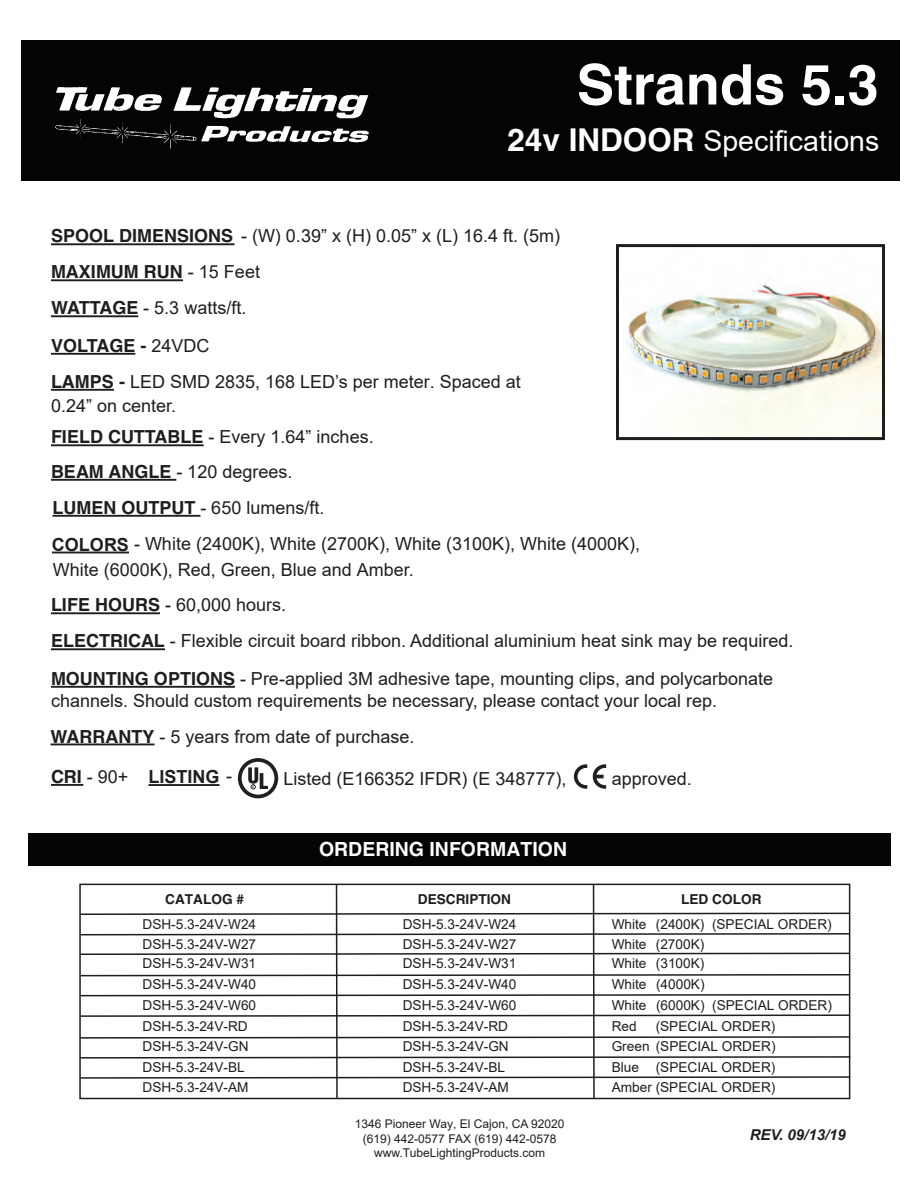
<style>
.page{position:relative;width:918px;height:1188px;background:#fff}
.page>*{position:absolute;margin:0;border:0;box-sizing:border-box;transform-origin:0 0}
.t1{font:700 55.95px "Helvetica";color:#fff}
.t2{font:28.5px "Arial";color:#fff}
.t3{font:700 19.5px "Helvetica";color:#fff}
.t4{font:18px/24px "Arial";color:#201d1e}
.t5{font:18px/26.1px "Arial";color:#211e1e}
.t6{font:18px "Arial";color:#201e1e}
.t7{font:700 18px "Helvetica";color:#201d1e}
.t8{font:700 18px "Arial";color:#201e1e}
.t9{font:italic 700 15px "Arial";color:#201d1e}
.t10{font:13.65px/20.4px "Arial";color:#201d1e}
.t11{font:700 13.65px "Helvetica";color:#201d1e}
.t12{font:12px/14.4px "Arial";color:#201d1e;text-align:center}
.s1{font-family:"Helvetica";font-weight:700;font-size:31.5px}
.s2{font-family:"Helvetica";font-weight:700}
.s3{font-family:"Arial";font-weight:400}
.s4{font-weight:700}
.s5{font-weight:400}
</style>
<div class="page">
<div style="left:21px;top:40px;width:879px;height:140px;background:#040503"></div>
<img style="left:55px;top:87px;width:314px;height:62px">
<hr style="left:51px;top:243px;width:184px;height:2px;background:#201d1e">
<hr style="left:51px;top:279px;width:132px;height:2px;background:#201d1e">
<hr style="left:51px;top:315px;width:87px;height:2px;background:#201d1e">
<hr style="left:51px;top:353px;width:84px;height:2px;background:#201d1e">
<hr style="left:51px;top:389px;width:63px;height:2px;background:#201d1e">
<hr style="left:51px;top:444px;width:153px;height:2px;background:#201d1e">
<hr style="left:51px;top:479px;width:125px;height:2px;background:#201d1e">
<hr style="left:51px;top:612px;width:109px;height:2px;background:#201d1e">
<hr style="left:51px;top:784px;width:32px;height:2px;background:#201d1e">
<hr style="left:51px;top:648px;width:114px;height:2px;background:#201d1e">
<hr style="left:51px;top:686px;width:184px;height:2px;background:#201d1e">
<img style="left:627px;top:283px;width:254px;height:153px">
<div style="left:616px;top:244px;width:269px;height:196px;border:3px solid #201d1e"></div>
<hr style="left:52px;top:515px;width:148px;height:2px;background:#201d1e">
<hr style="left:51px;top:744px;width:104px;height:1px;background:#201d1e">
<div style="left:79px;top:884px;width:771px;height:215px;border:2px solid #201d1e"></div>
<svg style="left:79px;top:912px;width:772px;height:4px"></svg>
<svg style="left:79px;top:932px;width:772px;height:4px"></svg>
<svg style="left:79px;top:952px;width:772px;height:4px"></svg>
<svg style="left:79px;top:973px;width:772px;height:4px"></svg>
<svg style="left:79px;top:993px;width:772px;height:4px"></svg>
<svg style="left:79px;top:1014px;width:772px;height:4px"></svg>
<svg style="left:79px;top:1035px;width:772px;height:4px"></svg>
<hr style="left:336px;top:884px;width:2px;height:215px;background:#201d1e">
<hr style="left:593px;top:884px;width:2px;height:215px;background:#201d1e">
<svg style="left:79px;top:1055px;width:772px;height:4px"></svg>
<svg style="left:79px;top:1076px;width:772px;height:3px"></svg>
<div style="left:29px;top:833px;width:862px;height:33px;background:#050504"></div>
<hr style="left:52px;top:552px;width:77px;height:1px;background:#211e1e">
<svg style="left:238px;top:758px;width:40px;height:40px"></svg>
<hr style="left:149px;top:784px;width:71px;height:2px;background:#201e1e">
<svg style="left:574px;top:764px;width:13px;height:25px"></svg>
<svg style="left:593px;top:764px;width:13px;height:25px"></svg>
<h1 class="t1" style="left:577px;top:51px;width:303px">Strands 5.3</h1>
<h2 class="t2" style="left:507px;top:121px;width:373px"><span class="s1">24v INDOOR</span> Specifications</h2>
<p class="t4" style="left:51px;top:224px;width:511px"><span class="s2">SPOOL DIMENSIONS</span> - (W) 0.39” x (H) 0.05” x (L) 16.4 ft. (5m)</p>
<p class="t7" style="left:51px;top:261px;width:211px">MAXIMUM RUN <span class="s3">- 15 Feet</span></p>
<p class="t4" style="left:51px;top:296px;width:197px"><span class="s2">WATTAGE</span> - 5.3 watts/ft.</p>
<p class="t7" style="left:51px;top:335px;width:160px">VOLTAGE - <span class="s3">24VDC</span></p>
<p class="t4" style="left:51px;top:369px;width:471px"><span class="s2">LAMPS -</span> LED SMD 2835, 168 LED’s per meter. Spaced at<br>0.24” on center.</p>
<p class="t4" style="left:51px;top:420px;width:324px;line-height:34.5px"><span class="s2">FIELD CUTTABLE</span> - Every 1.64” inches.<br><span class="s2">BEAM ANGLE</span> - 120 degrees.</p>
<p class="t4" style="left:52px;top:495px;width:273px"><span class="s2">LUMEN OUTPUT</span> - 650 lumens/ft.</p>
<p class="t5" style="left:52px;top:531px;width:590px"><span class="s4">COLORS</span> - White (2400K), White (2700K), White (3100K), White (4000K),<br>White (6000K), Red, Green, Blue and Amber.</p>
<p class="t4" style="left:51px;top:593px;width:237px"><span class="s2">LIFE HOURS</span> - 60,000 hours.</p>
<p class="t4" style="left:51px;top:622px;width:744px;line-height:37.5px"><span class="s2">ELECTRICAL</span> - Flexible circuit board ribbon. Additional aluminium heat sink may be required.<br><span class="s2">MOUNTING OPTIONS</span> - Pre-applied 3M adhesive tape, mounting clips, and polycarbonate</p>
<p class="t4" style="left:51px;top:689px;width:668px">channels. Should custom requirements be necessary, please contact your local rep.</p>
<p class="t4" style="left:51px;top:724px;width:366px"><span class="s2">WARRANTY</span> - 5 years from date of purchase.</p>
<p class="t4" style="left:51px;top:765px;width:79px"><span class="s2">CRI</span> - 90+</p>
<p class="t8" style="left:149px;top:764px;width:85px">LISTING <span class="s5">-</span></p>
<p class="t6" style="left:284px;top:766px;width:285px">Listed (E166352 IFDR) (E 348777),</p>
<p class="t6" style="left:612px;top:766px;width:82px">approved.</p>
<p class="t3" style="left:319px;top:837px;width:250px">ORDERING INFORMATION</p>
<p class="t11" style="left:165px;top:891px;width:80px">CATALOG #</p>
<p class="t11" style="left:418px;top:891px;width:95px">DESCRIPTION</p>
<p class="t11" style="left:681px;top:891px;width:82px">LED COLOR</p>
<p class="t10" style="left:142px;top:914px;width:115px">DSH-5.3-24V-W24<br>DSH-5.3-24V-W27</p>
<p class="t10" style="left:142px;top:953px;width:115px;line-height:20.9px">DSH-5.3-24V-W31<br>DSH-5.3-24V-W40</p>
<p class="t10" style="left:403px;top:914px;width:115px">DSH-5.3-24V-W24<br>DSH-5.3-24V-W27</p>
<p class="t10" style="left:403px;top:953px;width:115px;line-height:20.9px">DSH-5.3-24V-W31<br>DSH-5.3-24V-W40</p>
<p class="t10" style="left:612px;top:914px;width:222px">White (2400K) (SPECIAL ORDER)</p>
<p class="t10" style="left:612px;top:934px;width:94px">White (2700K)</p>
<p class="t10" style="left:612px;top:974px;width:94px">White (4000K)</p>
<p class="t10" style="left:612px;top:953px;width:94px">White (3100K)</p>
<p class="t10" style="left:142px;top:995px;width:115px">DSH-5.3-24V-W60</p>
<p class="t10" style="left:403px;top:995px;width:115px">DSH-5.3-24V-W60</p>
<p class="t10" style="left:142px;top:1016px;width:108px">DSH-5.3-24V-RD<br>DSH-5.3-24V-GN<br>DSH-5.3-24V-BL<br>DSH-5.3-24V-AM</p>
<p class="t10" style="left:403px;top:1016px;width:108px">DSH-5.3-24V-RD<br>DSH-5.3-24V-GN<br>DSH-5.3-24V-BL<br>DSH-5.3-24V-AM</p>
<p class="t10" style="left:612px;top:995px;width:222px;line-height:20.9px">White (6000K) (SPECIAL ORDER)<br>Red</p>
<p class="t10" style="left:612px;top:1016px;width:165px;text-align:justify;text-indent:44px">(SPECIAL ORDER)<br>Green (SPECIAL ORDER)<br>Blue (SPECIAL ORDER)<br>Amber (SPECIAL ORDER)</p>
<p class="t12" style="left:355px;top:1117px;width:211px">1346 Pioneer Way, El Cajon, CA 92020 (619) 442-0577 FAX (619) 442-0578 www.TubeLightingProducts.com</p>
<p class="t9" style="left:750px;top:1125px;width:98px">REV. 09/13/19</p>
</div>
